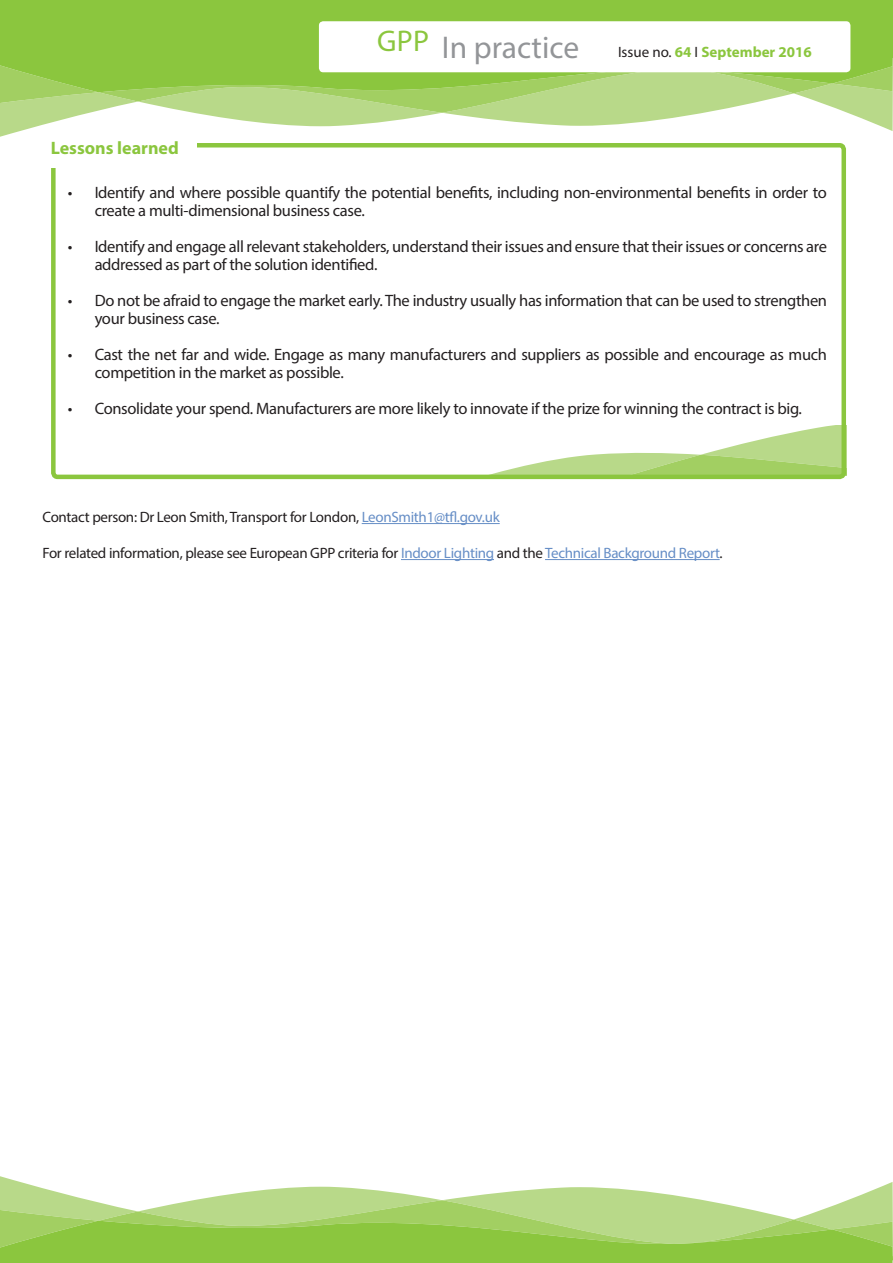
<style>
.page{position:relative;width:893px;height:1263px;background:#fff}
.page>*{position:absolute;margin:0;border:0;box-sizing:border-box;transform-origin:0 0}
.t1{font:700 18px "Myriad Pro";color:#8bc63e}
.t2{font:16.5px/18px "Myriad Pro";letter-spacing:-.02em;color:#231f20}
.t3{font:15px "Myriad Pro";letter-spacing:-.02em;color:#231f20}
.t4{font:700 15px "Myriad Pro";color:#8bc63e}
.s1{font-weight:400;font-size:31.5px;color:#939598}
.s2{font-weight:400;color:#231f20}
.s3{color:#668ec6}
</style>
<div class="page">
<svg style="left:0;top:113px;width:88px;height:24px"></svg>
<svg style="left:195px;top:113px;width:698px;height:18px"></svg>
<svg style="left:0;top:58px;width:893px;height:55px;background:#a9d36f"></svg>
<div style="left:0;top:0;width:893px;height:58px;background:#8bc63e"></div>
<div style="left:319px;top:21px;width:531px;height:51px;background:#fff;border-radius:4px"></div>
<svg style="left:0;top:1176px;width:88px;height:24px"></svg>
<svg style="left:195px;top:1182px;width:698px;height:18px"></svg>
<svg style="left:0;top:1200px;width:893px;height:63px;background:#a1cf62"></svg>
<svg style="left:492px;top:425px;width:349px;height:49px"></svg>
<div style="left:51px;top:143px;width:795px;height:336px;border:4px solid #8bc63e;border-radius:4px"></div>
<hr style="left:362px;top:523px;width:138px;height:1px;background:#668ec6">
<hr style="left:401px;top:559px;width:93px;height:1px;background:#668ec6">
<hr style="left:545px;top:559px;width:175px;height:1px;background:#668ec6">
<div style="left:51px;top:140px;width:146px;height:28px;background:#fff"></div>
<p class="t1" style="left:51px;top:136px;width:130px">Lessons learned</p>
<p class="t4" style="left:377px;top:42px;width:436px"><sup>GPP</sup> <span class="s1">In practice</span> <span class="s2">Issue no.</span> 64 <span class="s2">I</span> September 2016</p>
<p class="t2" style="left:95px;top:183px;width:734px;text-indent:-27px">• Identify and where possible quantify the potential benefits, including non-environmental benefits in order to create a multi-dimensional business case.</p>
<p class="t2" style="left:95px;top:237px;width:734px;text-indent:-27px">• Identify and engage all relevant stakeholders, understand their issues and ensure that their issues or concerns are addressed as part of the solution identified.</p>
<p class="t2" style="left:95px;top:291px;width:734px;text-indent:-27px">• Do not be afraid to engage the market early. The industry usually has information that can be used to strengthen your business case.</p>
<p class="t2" style="left:95px;top:345px;width:734px;text-indent:-27px">• Cast the net far and wide. Engage as many manufacturers and suppliers as possible and encourage as much competition in the market as possible.</p>
<p class="t2" style="left:68px;top:399px;width:736px">• Consolidate your spend. Manufacturers are more likely to innovate if the prize for winning the contract is big.</p>
<p class="t3" style="left:42px;top:508px;width:459px">Contact person: Dr Leon Smith, Transport for London, <span class="s3">LeonSmith1@tfl.gov.uk</span></p>
<p class="t3" style="left:42px;top:544px;width:682px">For related information, please see European GPP criteria for <span class="s3">Indoor Lighting</span> and the <span class="s3">Technical Background Report</span>.</p>
</div>
